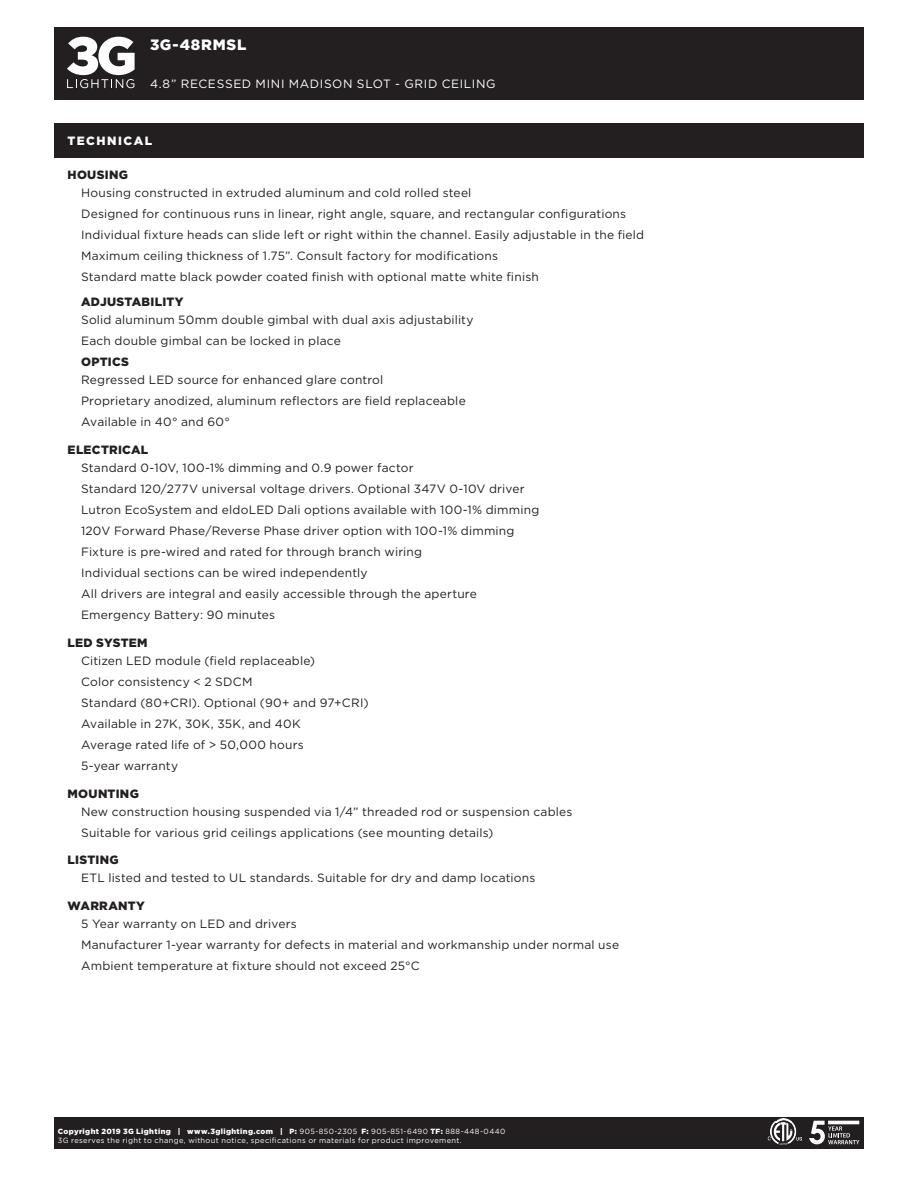
<style>
.page{position:relative;width:918px;height:1188px;background:#fff}
.page>*{position:absolute;margin:0;border:0;box-sizing:border-box;transform-origin:0 0}
.Top_Left{font:900 15px "Gotham";letter-spacing:.05em;color:#fff}
.t1{font:12px/21px "Gotham";letter-spacing:.015em;color:#231f20}
.t2{font:900 12px "Gotham";letter-spacing:.025em;color:#231f20}
.Top_Left-2{font:12px "Gotham";letter-spacing:.055em;color:#fff}
.Order_Title{font:900 12px "Gotham";letter-spacing:.12em;color:#fff}
.t3{font:7.5px/9.3px "Gotham";letter-spacing:.045em;color:#fff}
.s1{font-weight:900}
</style>
<div class="page">
<div style="left:54px;top:1117px;width:810px;height:32px;background:#231f20"></div>
<svg style="left:809px;top:1121px;width:50px;height:23px"></svg>
<img style="left:771px;top:1121px;width:31px;height:23px">
<svg style="left:767px;top:1136px;width:4px;height:5px"></svg>
<img style="left:775px;top:1119px;width:17px;height:4px">
<div style="left:54px;top:27px;width:810px;height:72px;background:#231f20"></div>
<div style="left:54px;top:123px;width:810px;height:35px;background:#231f20"></div>
<svg style="left:67px;top:37px;width:68px;height:51px"></svg>
<p class="Top_Left" style="left:150px;top:34px;width:98px">3G-48RMSL</p>
<p class="Top_Left-2" style="left:150px;top:76px;width:347px">4.8” RECESSED MINI MADISON SLOT - GRID CEILING</p>
<p class="Order_Title" style="left:68px;top:133px;width:86px">TECHNICAL</p>
<p class="t2" style="left:68px;top:167px;width:62px">HOUSING</p>
<p class="t1" style="left:81px;top:182px;width:392px">Housing constructed in extruded aluminum and cold rolled steel</p>
<p class="t1" style="left:81px;top:203px;width:547px">Designed for continuous runs in linear, right angle, square, and rectangular configurations</p>
<p class="t1" style="left:81px;top:224px;width:565px">Individual fixture heads can slide left or right within the channel. Easily adjustable in the field</p>
<p class="t1" style="left:81px;top:245px;width:419px">Maximum ceiling thickness of 1.75”. Consult factory for modifications</p>
<p class="t1" style="left:81px;top:266px;width:459px">Standard matte black powder coated finish with optional matte white finish</p>
<p class="t2" style="left:81px;top:294px;width:104px">ADJUSTABILITY</p>
<p class="t1" style="left:81px;top:309px;width:394px">Solid aluminum 50mm double gimbal with dual axis adjustability</p>
<p class="t1" style="left:81px;top:330px;width:261px">Each double gimbal can be locked in place<br><span class="s1">OPTICS</span></p>
<p class="t1" style="left:81px;top:369px;width:304px">Regressed LED source for enhanced glare control</p>
<p class="t1" style="left:81px;top:390px;width:386px">Proprietary anodized, aluminum reflectors are field replaceable</p>
<p class="t1" style="left:81px;top:411px;width:150px">Available in 40° and 60°</p>
<p class="t2" style="left:68px;top:442px;width:82px">ELECTRICAL</p>
<p class="t1" style="left:81px;top:457px;width:334px">Standard 0-10V, 100-1% dimming and 0.9 power factor</p>
<p class="t1" style="left:81px;top:478px;width:445px">Standard 120/277V universal voltage drivers. Optional 347V 0-10V driver</p>
<p class="t1" style="left:81px;top:499px;width:460px">Lutron EcoSystem and eldoLED Dali options available with 100-1% dimming</p>
<p class="t1" style="left:81px;top:520px;width:435px">120V Forward Phase/Reverse Phase driver option with 100-1% dimming</p>
<p class="t1" style="left:81px;top:541px;width:343px">Fixture is pre-wired and rated for through branch wiring</p>
<p class="t1" style="left:81px;top:562px;width:288px">Individual sections can be wired independently</p>
<p class="t1" style="left:81px;top:583px;width:397px">All drivers are integral and easily accessible through the aperture</p>
<p class="t1" style="left:81px;top:604px;width:196px">Emergency Battery: 90 minutes</p>
<p class="t2" style="left:68px;top:634px;width:82px">LED SYSTEM</p>
<p class="t1" style="left:81px;top:650px;width:236px">Citizen LED module (field replaceable)</p>
<p class="t1" style="left:81px;top:671px;width:173px">Color consistency &lt; 2 SDCM</p>
<p class="t1" style="left:81px;top:692px;width:289px">Standard (80+CRI). Optional (90+ and 97+CRI)</p>
<p class="t1" style="left:81px;top:713px;width:221px">Available in 27K, 30K, 35K, and 40K</p>
<p class="t1" style="left:81px;top:734px;width:224px">Average rated life of &gt; 50,000 hours</p>
<p class="t1" style="left:81px;top:755px;width:99px">5-year warranty</p>
<p class="t2" style="left:68px;top:785px;width:73px">MOUNTING</p>
<p class="t1" style="left:81px;top:801px;width:493px">New construction housing suspended via 1/4” threaded rod or suspension cables</p>
<p class="t1" style="left:81px;top:822px;width:414px">Suitable for various grid ceilings applications (see mounting details)</p>
<p class="t2" style="left:68px;top:852px;width:53px">LISTING</p>
<p class="t1" style="left:81px;top:867px;width:456px">ETL listed and tested to UL standards. Suitable for dry and damp locations</p>
<p class="t2" style="left:68px;top:898px;width:79px">WARRANTY</p>
<p class="t1" style="left:81px;top:913px;width:217px">5 Year warranty on LED and drivers</p>
<p class="t1" style="left:81px;top:934px;width:540px">Manufacturer 1-year warranty for defects in material and workmanship under normal use</p>
<p class="t1" style="left:81px;top:955px;width:340px">Ambient temperature at fixture should not exceed 25°C</p>
<p class="t3" style="left:58px;top:1127px;width:449px"><span class="s1">Copyright 2019 3G Lighting | www.3glighting.com | P:</span> 905-850-2305 <span class="s1">F:</span> 905-851-6490 <span class="s1">TF:</span> 888-448-0440<br>3G reserves the right to change, without notice, specifications or materials for product improvement.</p>
</div>
